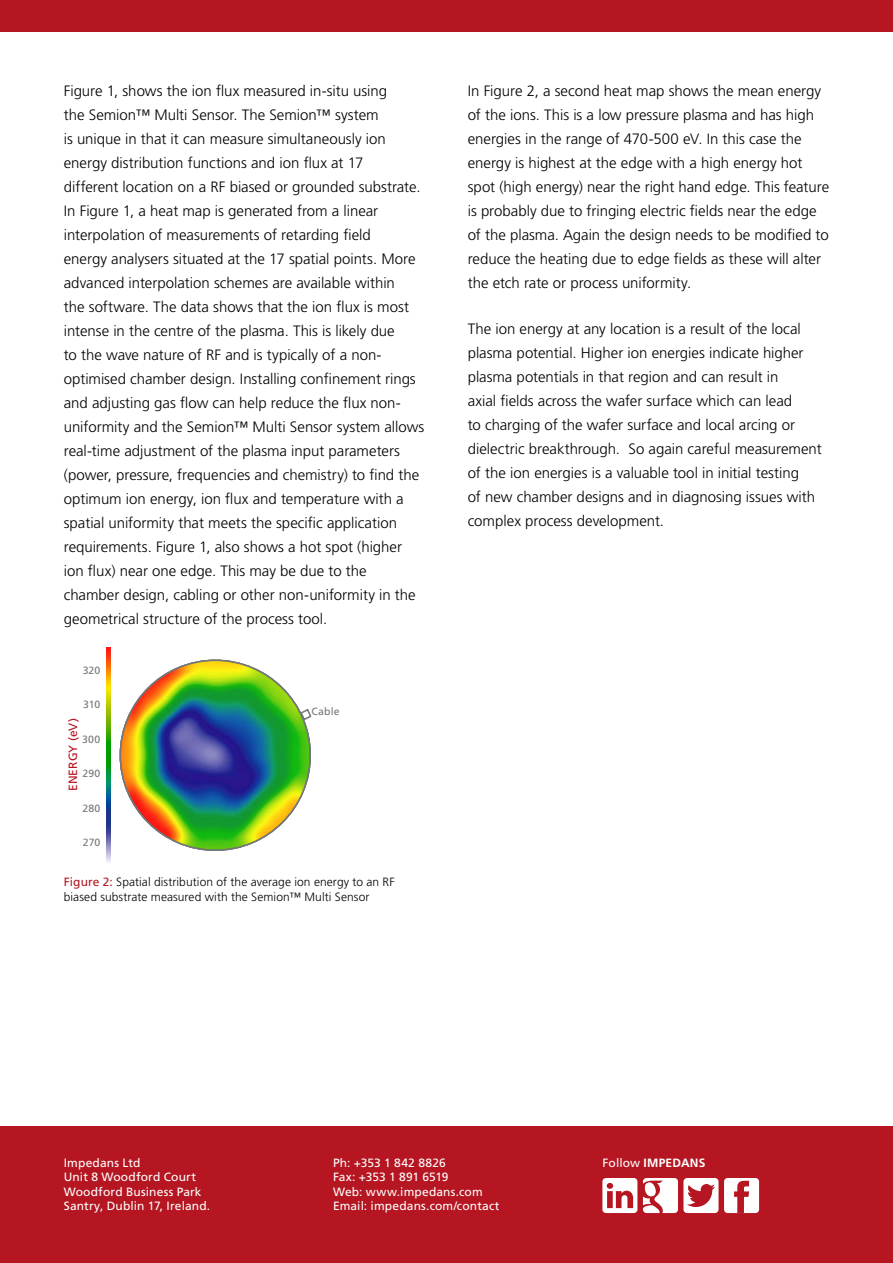
<style>
.page{position:relative;width:893px;height:1263px;background:#fff}
.page>*{position:absolute;margin:0;border:0;box-sizing:border-box;transform-origin:0 0}
.t1{font:300 15px/24px "Frutiger LT";color:#000}
.t2{font:12px/14.4px "Frutiger LT";letter-spacing:.01em;color:#fff}
.t3{font:300 12px/15px "Frutiger LT";letter-spacing:.005em;color:#000}
.t4{font:700 12px "Frutiger LT";letter-spacing:.015em;color:#fff}
.t5{font:12px "Frutiger LT";letter-spacing:.005em;color:#b51621}
.t6{font:10.5px "Frutiger LT";letter-spacing:.015em;color:#757778}
.s1{font-weight:400;color:#b51621}
.s2{font-weight:400}
</style>
<div class="page">
<div style="left:0;top:0;width:893px;height:32px;background:#b51621"></div>
<img style="left:107px;top:648px;width:3px;height:214px">
<svg style="left:120px;top:662px;width:192px;height:188px"></svg>
<div style="left:0;top:1127px;width:893px;height:136px;background:#b51621"></div>
<svg style="left:602px;top:1178px;width:35px;height:35px"></svg>
<svg style="left:724px;top:1178px;width:35px;height:35px"></svg>
<svg style="left:643px;top:1178px;width:75px;height:35px"></svg>
<p class="t1" style="left:64px;top:79px;width:362px">Figure 1, shows the ion flux measured in-situ using<br>the Semion™ Multi Sensor. The Semion™ system<br>is unique in that it can measure simultaneously ion energy distribution functions and ion flux at 17<br>different location on a RF biased or grounded substrate.<br>In Figure 1, a heat map is generated from a linear interpolation of measurements of retarding field<br>energy analysers situated at the 17 spatial points. More advanced interpolation schemes are available within<br>the software. The data shows that the ion flux is most intense in the centre of the plasma. This is likely due<br>to the wave nature of RF and is typically of a non&shy;optimised chamber design. Installing confinement rings and adjusting gas flow can help reduce the flux non&shy;uniformity and the Semion™ Multi Sensor system allows real-time adjustment of the plasma input parameters (power, pressure, frequencies and chemistry) to find the optimum ion energy, ion flux and temperature with a spatial uniformity that meets the specific application requirements. Figure 1, also shows a hot spot (higher ion flux) near one edge. This may be due to the chamber design, cabling or other non-uniformity in the geometrical structure of the process tool.</p>
<p class="t6" style="left:83px;top:664px;width:19px">320</p>
<p class="t6" style="left:83px;top:698px;width:19px">310</p>
<p class="t6" style="left:82px;top:733px;width:20px">300</p>
<p class="t6" style="left:82px;top:767px;width:20px">290</p>
<p class="t6" style="left:82px;top:802px;width:20px">280</p>
<p class="t6" style="left:83px;top:836px;width:19px">270</p>
<p class="t3" style="left:64px;top:874px;width:332px"><span class="s1">Figure 2:</span> Spatial distribution of the average ion energy to an RF biased substrate measured with the Semion™ Multi Sensor</p>
<p class="t6" style="left:311px;top:705px;width:30px">Cable</p>
<p class="t5" style="left:66px;top:791px;width:74px;rotate:-90deg">ENERGY (eV)</p>
<p class="t1" style="left:468px;top:79px;width:363px">In Figure 2, a second heat map shows the mean energy of the ions. This is a low pressure plasma and has high energies in the range of 470-500 eV. In this case the energy is highest at the edge with a high energy hot spot (high energy) near the right hand edge. This feature is probably due to fringing electric fields near the edge of the plasma. Again the design needs to be modified to reduce the heating due to edge fields as these will alter the etch rate or process uniformity.</p>
<p class="t1" style="left:468px;top:317px;width:355px">The ion energy at any location is a result of the local plasma potential. Higher ion energies indicate higher plasma potentials in that region and can result in<br>axial fields across the wafer surface which can lead<br>to charging of the wafer surface and local arcing or dielectric breakthrough. So again careful measurement of the ion energies is a valuable tool in initial testing<br>of new chamber designs and in diagnosing issues with complex process development.</p>
<p class="t2" style="left:64px;top:1155px;width:78px">Impedans Ltd</p>
<p class="t4" style="left:602px;top:1155px;width:105px"><span class="s2">Follow</span> IMPEDANS</p>
<p class="t2" style="left:64px;top:1170px;width:148px">Unit 8 Woodford Court<br>Woodford Business Park<br>Santry, Dublin 17, Ireland.</p>
<p class="t2" style="left:333px;top:1155px;width:168px">Ph: +353 1 842 8826<br>Fax: +353 1 891 6519<br>Web: www.impedans.com<br>Email: impedans.com/contact</p>
</div>
